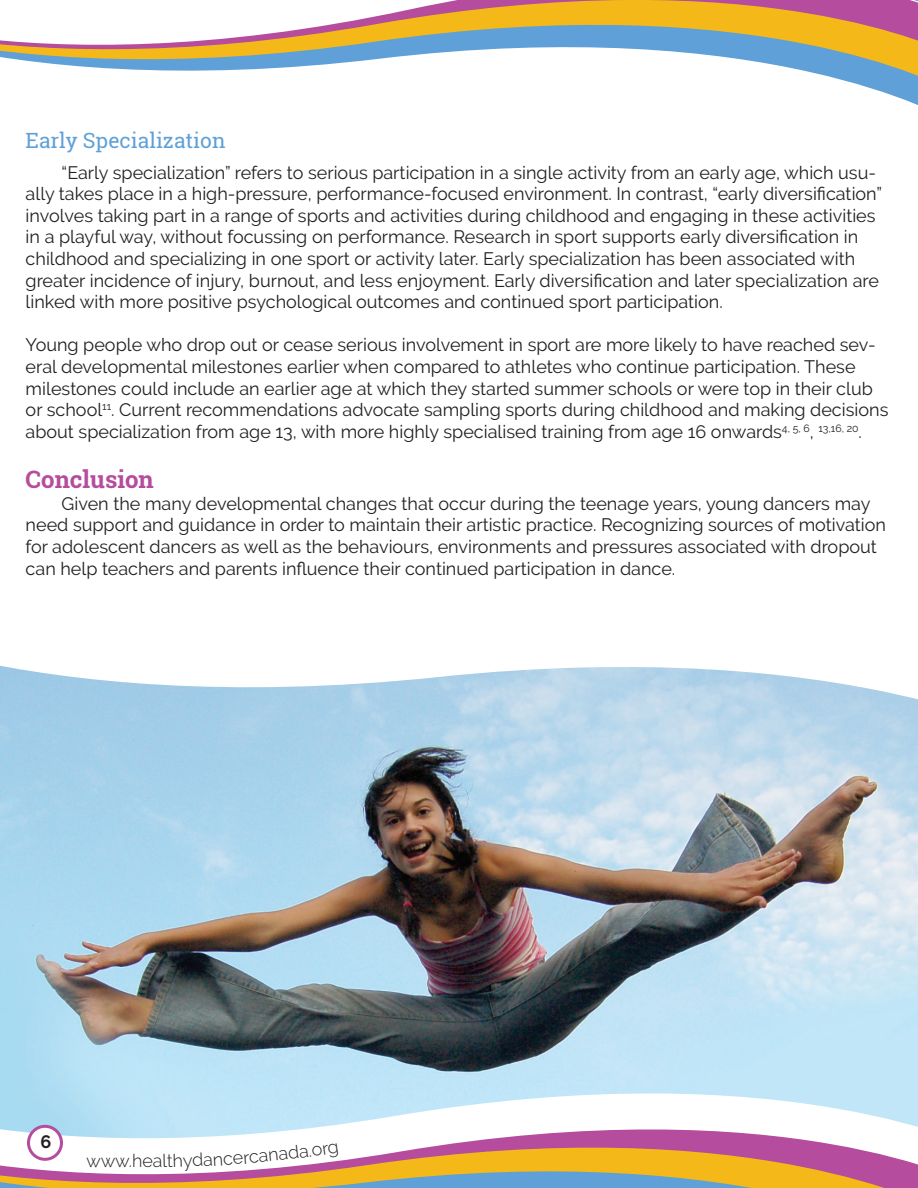
<style>
.page{position:relative;width:918px;height:1188px;background:#fff}
.page>*{position:absolute;margin:0;border:0;box-sizing:border-box;transform-origin:0 0}
.t1{font:700 24px "Roboto Slab";color:#b54c9d}
.t2{font:21px "Roboto Slab";color:#5ea0d7}
.t3{font:18px/21.6px "Raleway";color:#231f20}
.t4{font:300 18px "Raleway";color:#231f20}
.t5{font:700 18px "Raleway";color:#231f20}
</style>
<div class="page">
<img style="left:0;top:767px;width:918px;height:296px">
<svg style="left:0;top:665px;width:918px;height:102px;background:#b8d6ea"></svg>
<div style="left:662px;top:1047px;width:256px;height:16px;background:#c1e6f7"></div>
<svg style="left:0;top:0;width:783px;height:71px"></svg>
<svg style="left:0;top:1063px;width:918px;height:125px"></svg>
<svg style="left:783px;top:0;width:135px;height:105px"></svg>
<div style="left:28px;top:1126px;width:33px;height:33px;background:#fff;border-radius:50%"></div>
<div style="left:27px;top:1125px;width:36px;height:36px;border:3px solid #b54c9d;border-radius:50%"></div>
<svg style="left:87px;top:1157px;width:42px;height:10px"></svg>
<svg style="left:153px;top:1143px;width:186px;height:28px"></svg>
<p class="t2" style="left:26px;top:126px;width:201px">Early Specialization</p>
<p class="t3" style="left:26px;top:161px;width:858px;text-indent:36px">“Early specialization” refers to serious participation in a single activity from an early age, which usu&shy;ally takes place in a high-pressure, performance-focused environment. In contrast, “early diversification” involves taking part in a range of sports and activities during childhood and engaging in these activities in a playful way, without focussing on performance. Research in sport supports early diversification in childhood and specializing in one sport or activity later. Early specialization has been associated with greater incidence of injury, burnout, and less enjoyment. Early diversification and later specialization are linked with more positive psychological outcomes and continued sport participation.</p>
<p class="t3" style="left:26px;top:334px;width:864px">Young people who drop out or cease serious involvement in sport are more likely to have reached sev&shy;eral developmental milestones earlier when compared to athletes who continue participation. These milestones could include an earlier age at which they started summer schools or were top in their club or school<sup>11</sup>. Current recommendations advocate sampling sports during childhood and making decisions about specialization from age 13, with more highly specialised training from age 16 onwards<sup>4,</sup> <sup>5,</sup> <sup>6</sup>, <sup>13,16,</sup> <sup>20</sup>.</p>
<h1 class="t1" style="left:26px;top:463px;width:130px">Conclusion</h1>
<p class="t3" style="left:26px;top:493px;width:862px;text-indent:36px">Given the many developmental changes that occur during the teenage years, young dancers may need support and guidance in order to maintain their artistic practice. Recognizing sources of motivation for adolescent dancers as well as the behaviours, environments and pressures associated with dropout can help teachers and parents influence their continued participation in dance.</p>
<p class="t5" style="left:40px;top:1131px;width:12px">6</p>
<p class="t4" style="left:129px;top:1151px;width:26px">.he</p>
</div>
